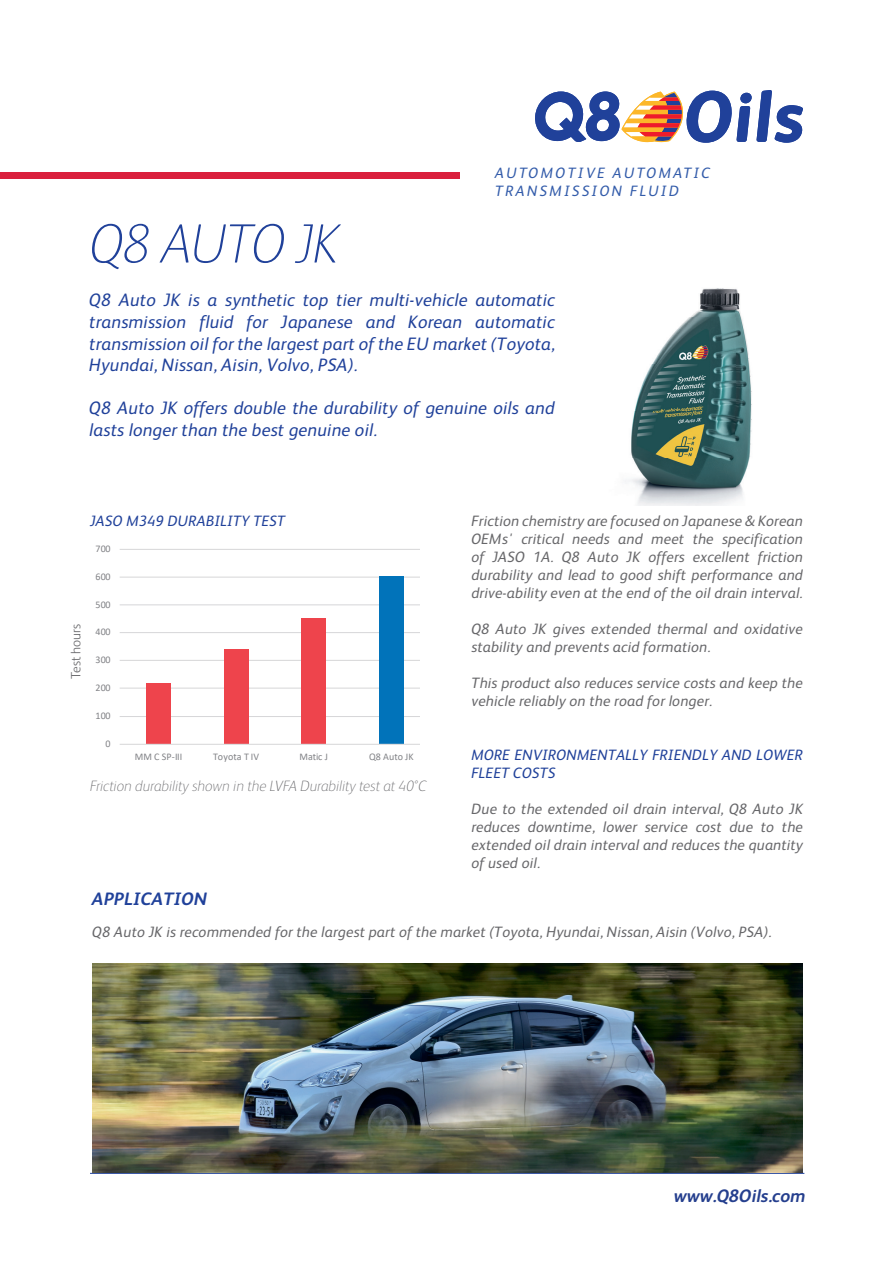
<style>
.page{position:relative;width:893px;height:1263px;background:#fff}
.page>*{position:absolute;margin:0;border:0;box-sizing:border-box;transform-origin:0 0}
.t1{font:italic 100 55.5px "FS Albert";letter-spacing:-.03em;color:#20419a}
.t2{font:italic 18px/21.6px "FS Albert";letter-spacing:.01em;color:#20419a;text-align:justify}
.t3{font:italic 700 18px "FS Albert";color:#253f8e}
.t4{font:italic 700 18px "FS Albert";letter-spacing:.01em;color:#20419a}
.t5{font:italic 15px/18px "FS Albert";letter-spacing:.01em;color:#67676a;text-align:justify}
.t6{font:italic 15px/18px "FS Albert";letter-spacing:.01em;color:#20419a}
.t7{font:italic 100 15px "FS Albert";color:#67676a}
.t8{font:italic 15px/18px "FS Albert";letter-spacing:.15em;color:#335caa}
.t9{font:300 13.5px "FS Albert";color:#67676a}
.t10{font:10.2px "Calibri";letter-spacing:.005em;color:#818286}
</style>
<div class="page">
<hr style="left:90px;top:1173px;width:714px;height:1px;background:#20419a">
<div style="left:0;top:172px;width:459px;height:7px;background:#da1f3d"></div>
<svg style="left:535px;top:90px;width:268px;height:53px"></svg>
<img style="left:625px;top:288px;width:127px;height:217px">
<img style="left:92px;top:963px;width:711px;height:210px">
<svg style="left:119px;top:549px;width:300px;height:196px"></svg>
<p class="t8" style="left:495px;top:164px;width:217px">AUTOMOTIVE AUTOMATIC<br>TRANSMISSION FLUID</p>
<h1 class="t1" style="left:89px;top:212px;width:251px">Q8 AUTO JK</h1>
<p class="t2" style="left:89px;top:289px;width:467px">Q8 Auto JK is a synthetic top tier multi-vehicle automatic transmission fluid for Japanese and Korean automatic transmission oil for the largest part of the EU market (Toyota, Hyundai, Nissan, Aisin, Volvo, PSA).</p>
<p class="t2" style="left:89px;top:397px;width:467px">Q8 Auto JK offers double the durability of genuine oils and lasts longer than the best genuine oil.</p>
<p class="t9" style="left:68px;top:679px;width:56px;rotate:-90deg">Test hours</p>
<p class="t6" style="left:90px;top:512px;width:197px">JASO M349 DURABILITY TEST</p>
<p class="t5" style="left:471px;top:512px;width:333px">Friction chemistry are focused on Japanese &amp; Korean OEMs' critical needs and meet the specification of JASO 1A. Q8 Auto JK offers excellent friction durability and lead to good shift performance and drive-ability even at the end of the oil drain interval.</p>
<p class="t5" style="left:471px;top:620px;width:333px">Q8 Auto JK gives extended thermal and oxidative stability and prevents acid formation.</p>
<p class="t5" style="left:471px;top:674px;width:333px">This product also reduces service costs and keep the vehicle reliably on the road for longer.</p>
<p class="t10" style="left:95px;top:541px;width:17px">700</p>
<p class="t10" style="left:95px;top:569px;width:17px">600</p>
<p class="t10" style="left:95px;top:597px;width:17px">500</p>
<p class="t10" style="left:95px;top:625px;width:17px">400</p>
<p class="t10" style="left:95px;top:653px;width:17px">300</p>
<p class="t10" style="left:95px;top:681px;width:17px">200</p>
<p class="t10" style="left:95px;top:708px;width:17px">100</p>
<p class="t10" style="left:105px;top:736px;width:7px">0</p>
<p class="t10" style="left:135px;top:749px;width:49px">MM C SP-III</p>
<p class="t10" style="left:213px;top:749px;width:47px">Toyota T IV</p>
<p class="t10" style="left:299px;top:749px;width:30px">Matic J</p>
<p class="t10" style="left:369px;top:749px;width:46px">Q8 Auto JK</p>
<p class="t7" style="left:90px;top:778px;width:338px">Friction durability shown in the LVFA Durability test at 40°C</p>
<p class="t6" style="left:471px;top:746px;width:333px">MORE ENVIRONMENTALLY FRIENDLY AND LOWER<br>FLEET COSTS</p>
<p class="t5" style="left:471px;top:800px;width:333px">Due to the extended oil drain interval, Q8 Auto JK reduces downtime, lower service cost due to the extended oil drain interval and reduces the quantity of used oil.</p>
<p class="t4" style="left:92px;top:888px;width:116px">APPLICATION</p>
<p class="t5" style="left:92px;top:923px;width:681px">Q8 Auto JK is recommended for the largest part of the market (Toyota, Hyundai, Nissan, Aisin (Volvo, PSA).</p>
<p class="t3" style="left:674px;top:1186px;width:133px">www.Q8Oils.com</p>
</div>
